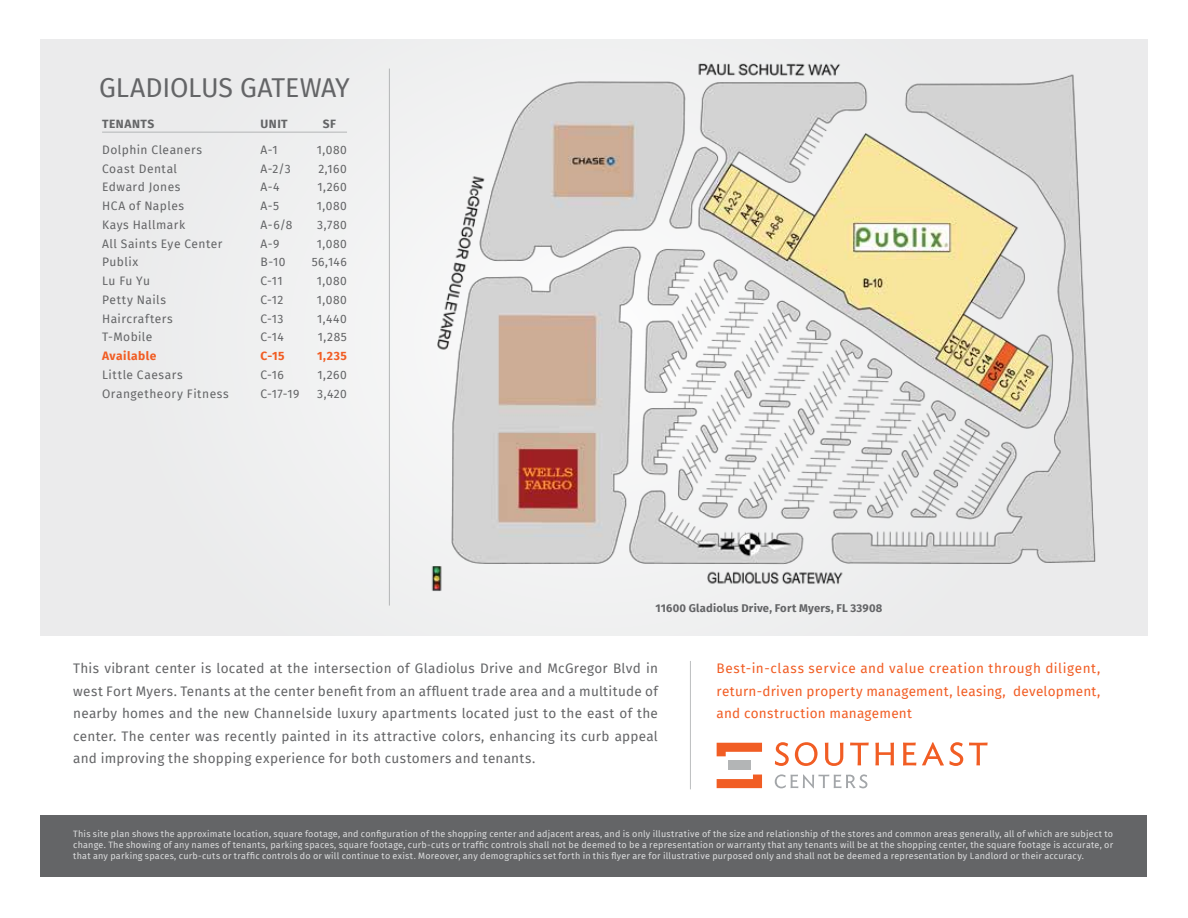
<style>
.page{position:relative;width:1188px;height:918px;background:#fff}
.page>*{position:absolute;margin:0;border:0;box-sizing:border-box;transform-origin:0 0}
.t1{font:26.7px "Fira Sans";letter-spacing:-.005em;color:#646567}
.t2{font:13.5px/22.5px "Fira Sans";letter-spacing:.02em;color:#646567;text-align:justify}
.t3{font:13.5px/22.5px "Fira Sans";letter-spacing:.015em;color:#f15d24;text-align:justify}
.t4{font:12px "Fira Sans";letter-spacing:.04em;color:#646567}
.t5{font:700 12px "Fira Sans";letter-spacing:.035em;color:#f15d24}
.t6{font:700 12px "Fira Sans";letter-spacing:.04em;color:#646567}
.t7{font:700 11.25px "Fira Sans";letter-spacing:.015em;color:#646567}
.t8{font:9px/10.8px "Fira Sans";letter-spacing:.025em;color:#dcddde;text-align:justify}
</style>
<div class="page">
<div style="left:40px;top:40px;width:1108px;height:595px;background:#eceded"></div>
<hr style="left:102px;top:132px;width:245px;height:1px;background:#b3b5b6">
<hr style="left:389px;top:69px;width:1px;height:537px;background:#b3b5b6">
<img style="left:431px;top:63px;width:665px;height:528px">
<div style="left:40px;top:815px;width:1108px;height:62px;background:#646567"></div>
<hr style="left:690px;top:661px;width:1px;height:128px;background:#bcbec0">
<svg style="left:775px;top:742px;width:14px;height:24px"></svg>
<svg style="left:795px;top:742px;width:23px;height:24px"></svg>
<svg style="left:825px;top:743px;width:18px;height:23px"></svg>
<svg style="left:850px;top:743px;width:19px;height:22px"></svg>
<svg style="left:875px;top:743px;width:19px;height:22px"></svg>
<svg style="left:903px;top:743px;width:13px;height:23px"></svg>
<svg style="left:922px;top:742px;width:41px;height:24px"></svg>
<svg style="left:969px;top:743px;width:19px;height:22px"></svg>
<svg style="left:775px;top:774px;width:92px;height:14px"></svg>
<svg style="left:717px;top:743px;width:45px;height:13px"></svg>
<div style="left:728px;top:761px;width:23px;height:9px;background:#b3b5b6"></div>
<svg style="left:717px;top:775px;width:45px;height:13px"></svg>
<h1 class="t1" style="left:99px;top:67px;width:252px">GLADIOLUS GATEWAY</h1>
<h3 class="t6" style="left:102px;top:113px;width:54px">TENANTS</h3>
<h3 class="t6" style="left:261px;top:113px;width:29px">UNIT</h3>
<h3 class="t6" style="left:323px;top:113px;width:15px">SF</h3>
<h3 class="t4" style="left:102px;top:141px;width:101px">Dolphin Cleaners</h3>
<h3 class="t4" style="left:261px;top:141px;width:19px">A-1</h3>
<h3 class="t4" style="left:317px;top:141px;width:32px">1,080</h3>
<h3 class="t4" style="left:102px;top:159px;width:77px">Coast Dental</h3>
<h3 class="t4" style="left:261px;top:159px;width:32px">A-2/3</h3>
<h3 class="t4" style="left:318px;top:159px;width:30px">2,160</h3>
<h3 class="t4" style="left:102px;top:178px;width:80px">Edward Jones</h3>
<h3 class="t4" style="left:261px;top:178px;width:21px">A-4</h3>
<h3 class="t4" style="left:318px;top:178px;width:31px">1,260</h3>
<h3 class="t4" style="left:102px;top:197px;width:84px">HCA of Naples</h3>
<h3 class="t4" style="left:261px;top:197px;width:20px">A-5</h3>
<h3 class="t4" style="left:317px;top:197px;width:32px">1,080</h3>
<h3 class="t4" style="left:102px;top:216px;width:85px">Kays Hallmark</h3>
<h3 class="t4" style="left:261px;top:216px;width:33px">A-6/8</h3>
<h3 class="t4" style="left:317px;top:216px;width:31px">3,780</h3>
<h3 class="t4" style="left:102px;top:234px;width:122px">All Saints Eye Center</h3>
<h3 class="t4" style="left:261px;top:234px;width:20px">A-9</h3>
<h3 class="t4" style="left:317px;top:234px;width:32px">1,080</h3>
<h3 class="t4" style="left:102px;top:253px;width:38px">Publix</h3>
<h3 class="t4" style="left:261px;top:253px;width:26px">B-10</h3>
<h3 class="t4" style="left:312px;top:253px;width:37px">56,146</h3>
<h3 class="t4" style="left:102px;top:272px;width:49px">Lu Fu Yu</h3>
<h3 class="t4" style="left:261px;top:272px;width:24px">C-11</h3>
<h3 class="t4" style="left:317px;top:272px;width:32px">1,080</h3>
<h3 class="t4" style="left:102px;top:291px;width:66px">Petty Nails</h3>
<h3 class="t4" style="left:261px;top:291px;width:24px">C-12</h3>
<h3 class="t4" style="left:317px;top:291px;width:32px">1,080</h3>
<h3 class="t4" style="left:102px;top:309px;width:72px">Haircrafters</h3>
<h3 class="t4" style="left:261px;top:309px;width:24px">C-13</h3>
<h3 class="t4" style="left:317px;top:309px;width:31px">1,440</h3>
<h3 class="t4" style="left:102px;top:328px;width:52px">T-Mobile</h3>
<h3 class="t4" style="left:261px;top:328px;width:25px">C-14</h3>
<h3 class="t4" style="left:318px;top:328px;width:31px">1,285</h3>
<h3 class="t5" style="left:102px;top:346px;width:56px">Available</h3>
<h3 class="t5" style="left:261px;top:346px;width:25px">C-15</h3>
<h3 class="t5" style="left:317px;top:346px;width:31px">1,235</h3>
<h3 class="t4" style="left:102px;top:366px;width:82px">Little Caesars</h3>
<h3 class="t4" style="left:261px;top:366px;width:25px">C-16</h3>
<h3 class="t4" style="left:318px;top:366px;width:31px">1,260</h3>
<h3 class="t4" style="left:102px;top:384px;width:128px">Orangetheory Fitness</h3>
<h3 class="t4" style="left:261px;top:384px;width:40px">C-17-19</h3>
<h3 class="t4" style="left:317px;top:384px;width:31px">3,420</h3>
<p class="t7" style="left:656px;top:599px;width:228px">11600 Gladiolus Drive, Fort Myers, FL 33908</p>
<p class="t2" style="left:73px;top:657px;width:586px">This vibrant center is located at the intersection of Gladiolus Drive and McGregor Blvd in west Fort Myers. Tenants at the center benefit from an affluent trade area and a multitude of nearby homes and the new Channelside luxury apartments located just to the east of the center. The center was recently painted in its attractive colors, enhancing its curb appeal and improving the shopping experience for both customers and tenants.</p>
<h2 class="t3" style="left:717px;top:657px;width:385px">Best-in-class service and value creation through diligent, return-driven property management, leasing, development, and construction management</h2>
<p class="t8" style="left:73px;top:828px;width:1042px">This site plan shows the approximate location, square footage, and configuration of the shopping center and adjacent areas, and is only illustrative of the size and relationship of the stores and common areas generally, all of which are subject to change. The showing of any names of tenants, parking spaces, square footage, curb-cuts or traffic controls shall not be deemed to be a representation or warranty that any tenants will be at the shopping center, the square footage is accurate, or that any parking spaces, curb-cuts or traffic controls do or will continue to exist. Moreover, any demographics set forth in this flyer are for illustrative purposed only and shall not be deemed a representation by Landlord or their accuracy.</p>
</div>
